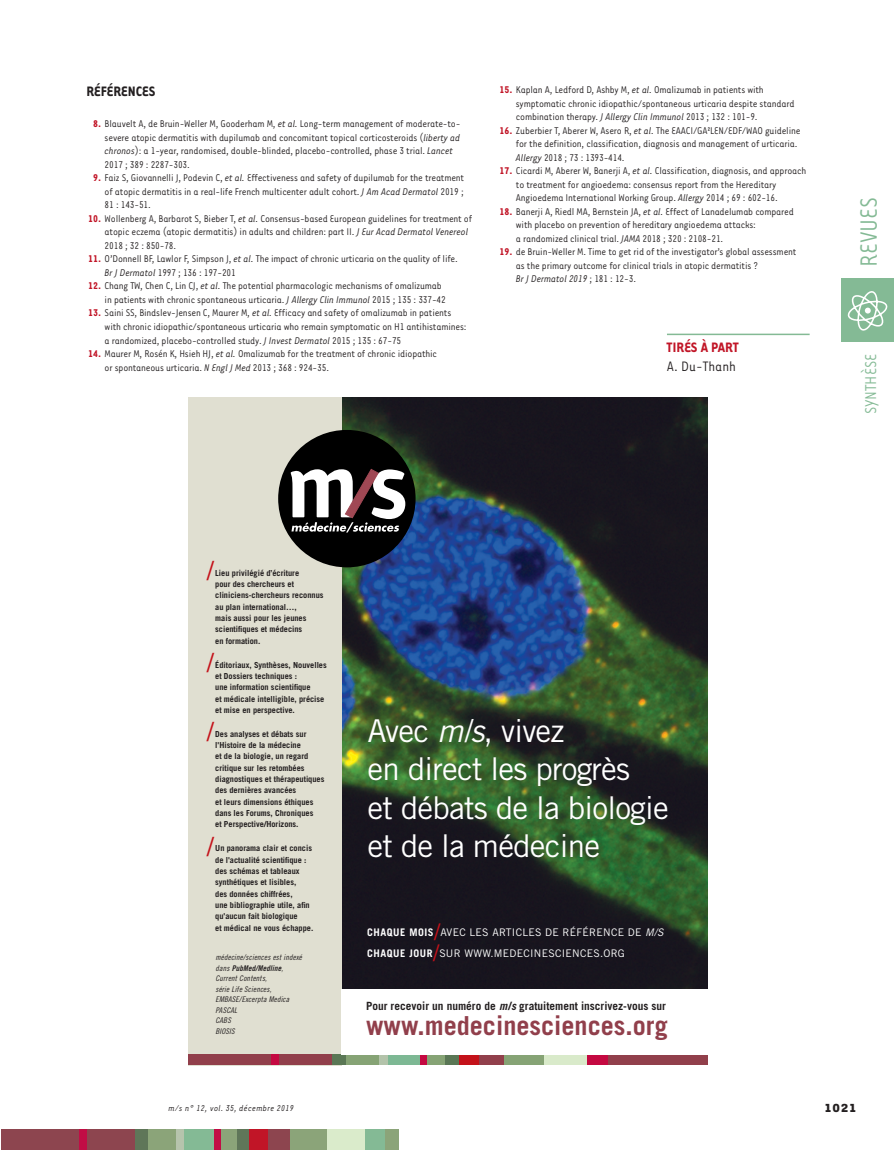
<style>
.page{position:relative;width:894px;height:1150px;background:#fff}
.page>*{position:absolute;margin:0;border:0;box-sizing:border-box;transform-origin:0 0}
.t1{font:31.35px/38.4px "Trade Gothic LT Std";letter-spacing:-.025em;color:#fff}
.t2{font:27px "Tarzana Narrow";color:#84ba95}
.t3{font:700 26.25px "Trade Gothic LT Std";color:#913f4b}
.t4{font:26.25px "Trade Gothic LT Std Cn 18";color:#c4121a}
.t5{font:18px "Tarzana Narrow";color:#84ba95}
.t6{font:700 15.75px "Tarzana Narrow";color:#231f20}
.t7{font:700 15.75px "Tarzana Narrow";color:#c11527}
.t8{font:15.75px "Tarzana Narrow";color:#231f20}
.t9{font:700 13.5px "Tarzana Wide";color:#231f20}
.t10{font:700 11.4px "Trade Gothic LT Std";color:#231f20}
.t11{font:11.25px/13.5px "Tarzana Narrow";letter-spacing:-.015em;color:#231f20}
.t12{font:10.5px/21px "Trade Gothic LT Std";letter-spacing:.025em;color:#fff}
.t13{font:italic 9.75px "Tarzana Narrow";letter-spacing:.025em;color:#231f20}
.t14{font:700 8.25px/11.4px "Trade Gothic LT Std";color:#231f20}
.t15{font:7.8px/10.5px "Trade Gothic LT Std Cn 18 Obl";letter-spacing:.025em;color:#231f20}
.t16{font:7.8px "Trade Gothic LT Std Bd Cn 20 Obl";color:#231f20}
.s1{font-weight:700;color:#c11527}
.s2{font-style:italic}
.s3{font-family:"Trade Gothic LT Std Cn 18 Obl"}
.s4{font-weight:700}
.s5{font-family:"Trade Gothic LT Std Cn 18";font-size:22.65px;color:#c4121a}
</style>
<div class="page">
<div style="left:841px;top:278px;width:52px;height:64px;background:#84ba95"></div>
<svg style="left:847px;top:291px;width:40px;height:39px"></svg>
<div style="left:1px;top:1128px;width:134px;height:21px;background:#8d454f"></div>
<div style="left:236px;top:1128px;width:13px;height:21px;background:#5f7659"></div>
<div style="left:79px;top:1128px;width:8px;height:21px;background:#c10d45"></div>
<div style="left:135px;top:1128px;width:21px;height:21px;background:#5f7659"></div>
<div style="left:148px;top:1128px;width:30px;height:21px;background:#8ba479"></div>
<div style="left:176px;top:1128px;width:9px;height:21px;background:#b6c4ad"></div>
<div style="left:185px;top:1128px;width:29px;height:21px;background:#84ba95"></div>
<div style="left:218px;top:1128px;width:19px;height:21px;background:#8ba479"></div>
<div style="left:214px;top:1128px;width:6px;height:21px;background:#c10d45"></div>
<div style="left:249px;top:1128px;width:27px;height:21px;background:#c11527"></div>
<div style="left:288px;top:1128px;width:39px;height:21px;background:#8ba479"></div>
<div style="left:268px;top:1128px;width:21px;height:21px;background:#8d454f"></div>
<div style="left:327px;top:1128px;width:39px;height:21px;background:#daebcb"></div>
<div style="left:365px;top:1128px;width:21px;height:21px;background:#84ba95"></div>
<div style="left:385px;top:1128px;width:13px;height:21px;background:#8ba479"></div>
<hr style="left:667px;top:333px;width:142px;height:2px;background:#84ba95">
<img style="left:341px;top:397px;width:366px;height:592px">
<div style="left:188px;top:397px;width:153px;height:667px;background:#e0dfd1"></div>
<div style="left:278px;top:430px;width:137px;height:137px;background:#000;border-radius:50%"></div>
<svg style="left:290px;top:469px;width:115px;height:63px"></svg>
<div style="left:188px;top:1054px;width:145px;height:10px;background:#913f4b"></div>
<div style="left:332px;top:1054px;width:15px;height:10px;background:#5a7755"></div>
<div style="left:444px;top:1054px;width:15px;height:10px;background:#5a7755"></div>
<div style="left:347px;top:1054px;width:33px;height:10px;background:#86a375"></div>
<div style="left:387px;top:1054px;width:33px;height:10px;background:#7db894"></div>
<div style="left:586px;top:1054px;width:23px;height:10px;background:#c40941"></div>
<div style="left:424px;top:1054px;width:21px;height:10px;background:#86a375"></div>
<div style="left:608px;top:1054px;width:99px;height:10px;background:#913f4b"></div>
<div style="left:501px;top:1054px;width:43px;height:10px;background:#86a375"></div>
<div style="left:544px;top:1054px;width:43px;height:10px;background:#d9eaca"></div>
<div style="left:379px;top:1054px;width:8px;height:10px;background:#b3c3aa"></div>
<div style="left:271px;top:1054px;width:8px;height:10px;background:#c40941"></div>
<div style="left:420px;top:1054px;width:6px;height:10px;background:#c40941"></div>
<div style="left:459px;top:1054px;width:29px;height:10px;background:#c4121a"></div>
<div style="left:479px;top:1054px;width:24px;height:10px;background:#913f4b"></div>
<h3 class="t6" style="left:86px;top:81px;width:70px">RÉFÉRENCES</h3>
<p class="t11" style="left:105px;top:117px;width:357px;text-indent:-11px"><span class="s1">8.</span> Blauvelt A, de Bruin-Weller M, Gooderham M, <span class="s2">et al.</span> Long-term management of moderate-to&shy;severe atopic dermatitis with dupilumab and concomitant topical corticosteroids (<span class="s2">liberty ad chronos</span>): a 1-year, randomised, double-blinded, placebo-controlled, phase 3 trial. <span class="s2">Lancet </span>2017 ; 389 : 2287-303.</p>
<p class="t11" style="left:105px;top:171px;width:361px;text-align:justify;text-indent:-11px"><span class="s1">9.</span> Faiz S, Giovannelli J, Podevin C, <span class="s2">et al.</span> Effectiveness and safety of dupilumab for the treatment of atopic dermatitis in a real-life French multicenter adult cohort. <span class="s2">J Am Acad Dermatol</span> 2019 ; 81 : 143-51.</p>
<p class="t11" style="left:105px;top:211px;width:369px;text-indent:-16px"><span class="s1">10.</span> Wollenberg A, Barbarot S, Bieber T, <span class="s2">et al.</span> Consensus-based European guidelines for treatment of atopic eczema (atopic dermatitis) in adults and children: part II. <span class="s2">J Eur Acad Dermatol Venereol<br></span>2018 ; 32 : 850-78.</p>
<p class="t11" style="left:105px;top:252px;width:355px;text-indent:-16px"><span class="s1">11.</span> O’Donnell BF, Lawlor F, Simpson J, <span class="s2">et al.</span> The impact of chronic urticaria on the quality of life.<br><span class="s2">Br J Dermatol</span> 1997 ; 136 : 197-201</p>
<p class="t11" style="left:105px;top:279px;width:342px;text-indent:-16px"><span class="s1">12.</span> Chang TW, Chen C, Lin CJ, <span class="s2">et al.</span> The potential pharmacologic mechanisms of omalizumab in patients with chronic spontaneous urticaria. <span class="s2">J Allergy Clin Immunol</span> 2015 ; 135 : 337-42</p>
<p class="t11" style="left:105px;top:306px;width:363px;text-indent:-16px"><span class="s1">13.</span> Saini SS, Bindslev-Jensen C, Maurer M, <span class="s2">et al.</span> Efficacy and safety of omalizumab in patients with chronic idiopathic/spontaneous urticaria who remain symptomatic on H1 antihistamines: a randomized, placebo-controlled study. <span class="s2">J Invest Dermatol</span> 2015 ; 135 : 67-75</p>
<p class="t11" style="left:105px;top:346px;width:334px;text-indent:-16px"><span class="s1">14.</span> Maurer M, Rosén K, Hsieh HJ, <span class="s2">et al.</span> Omalizumab for the treatment of chronic idiopathic or spontaneous urticaria. <span class="s2">N Engl J Med</span> 2013 ; 368 : 924-35.</p>
<p class="t11" style="left:516px;top:83px;width:280px;text-indent:-16px"><span class="s1">15.</span> Kaplan A, Ledford D, Ashby M, <span class="s2">et al.</span> Omalizumab in patients with symptomatic chronic idiopathic/spontaneous urticaria despite standard combination therapy. <span class="s2">J Allergy Clin Immunol</span> 2013 ; 132 : 101-9.</p>
<p class="t11" style="left:516px;top:123px;width:286px;text-indent:-16px"><span class="s1">16.</span> Zuberbier T, Aberer W, Asero R, <span class="s2">et al.</span> The EAACI/GA²LEN/EDF/WAO guideline for the definition, classification, diagnosis and management of urticaria.<br><span class="s2">Allergy</span> 2018 ; 73 : 1393-414.</p>
<p class="t11" style="left:516px;top:164px;width:292px;text-indent:-16px"><span class="s1">17.</span> Cicardi M, Aberer W, Banerji A, <span class="s2">et al.</span> Classification, diagnosis, and approach to treatment for angioedema: consensus report from the Hereditary<br>Angioedema International Working Group. <span class="s2">Allergy</span> 2014 ; 69 : 602-16.</p>
<p class="t11" style="left:516px;top:204px;width:279px;text-indent:-16px"><span class="s1">18.</span> Banerji A, Riedl MA, Bernstein JA, <span class="s2">et al.</span> Effect of Lanadelumab compared with placebo on prevention of hereditary angioedema attacks:<br>a randomized clinical trial. <span class="s2">JAMA</span> 2018 ; 320 : 2108-21.</p>
<p class="t11" style="left:516px;top:245px;width:282px;text-indent:-16px"><span class="s1">19.</span> de Bruin-Weller M. Time to get rid of the investigator’s global assessment as the primary outcome for clinical trials in atopic dermatitis ?<br><span class="s2">Br J Dermatol 2019</span> ; 181 : 12-3.</p>
<h3 class="t7" style="left:667px;top:337px;width:73px">TIRÉS À PART</h3>
<h3 class="t8" style="left:667px;top:357px;width:70px">A. Du-Thanh</h3>
<h2 class="t2" style="left:852px;top:266px;width:71px;rotate:-90deg">REVUES</h2>
<h3 class="t5" style="left:859px;top:414px;width:62px;rotate:-90deg">SYNTHÈSE</h3>
<h3 class="t4" style="left:207px;top:555px;width:9px">/</h3>
<p class="t14" style="left:215px;top:566px;width:110px">Lieu privilégié d’écriture<br>pour des chercheurs et cliniciens-chercheurs reconnus au plan international…,<br>mais aussi pour les jeunes scientifiques et médecins<br>en formation.</p>
<h3 class="t4" style="left:207px;top:646px;width:9px">/</h3>
<p class="t14" style="left:215px;top:658px;width:113px">Éditoriaux, Synthèses, Nouvelles et Dossiers techniques :<br>une information scientifique<br>et médicale intelligible, précise et mise en perspective.</p>
<h3 class="t4" style="left:207px;top:716px;width:9px">/</h3>
<p class="t14" style="left:215px;top:727px;width:111px">Des analyses et débats sur l'Histoire de la médecine<br>et de la biologie, un regard critique sur les retombées diagnostiques et thérapeutiques des dernières avancées<br>et leurs dimensions éthiques dans les Forums, Chroniques<br>et Perspective/Horizons.</p>
<h3 class="t4" style="left:207px;top:830px;width:9px">/</h3>
<p class="t14" style="left:215px;top:842px;width:100px">Un panorama clair et concis de l'actualité scientifique : des schémas et tableaux synthétiques et lisibles,<br>des données chiffrées,<br>une bibliographie utile, afin qu'aucun fait biologique<br>et médical ne vous échappe.</p>
<p class="t15" style="left:215px;top:952px;width:89px">médecine/sciences est indexé</p>
<p class="t16" style="left:215px;top:963px;width:69px"><span class="s3">dans</span> PubMed/Medline<span class="s3">,</span></p>
<p class="t15" style="left:215px;top:973px;width:75px">Current Contents,<br>série Life Sciences,<br>EMBASE/Excerpta Medica<br>PASCAL<br>CABS<br>BIOSIS</p>
<h1 class="t1" style="left:367px;top:710px;width:303px">Avec <span class="s2">m</span>/<span class="s2">s</span>, vivez<br>en direct les progrès<br>et débats de la biologie et de la médecine</h1>
<p class="t12" style="left:367px;top:921px;width:298px"><span class="s4">CHAQUE MOIS</span><span class="s5">/</span>AVEC LES ARTICLES DE RÉFÉRENCE DE <span class="s2">M/S<br></span><span class="s4">CHAQUE JOUR</span><span class="s5">/</span>SUR WWW.MEDECINESCIENCES.ORG</p>
<p class="t10" style="left:366px;top:998px;width:301px">Pour recevoir un numéro de <span class="s2">m</span>/<span class="s2">s</span> gratuitement inscrivez-vous sur</p>
<h3 class="t3" style="left:366px;top:1008px;width:303px">www.medecinesciences.org</h3>
<p class="t13" style="left:169px;top:1101px;width:127px">m/s n° 12, vol. 35, décembre 2019</p>
<p class="t9" style="left:823px;top:1098px;width:34px">1021</p>
</div>
